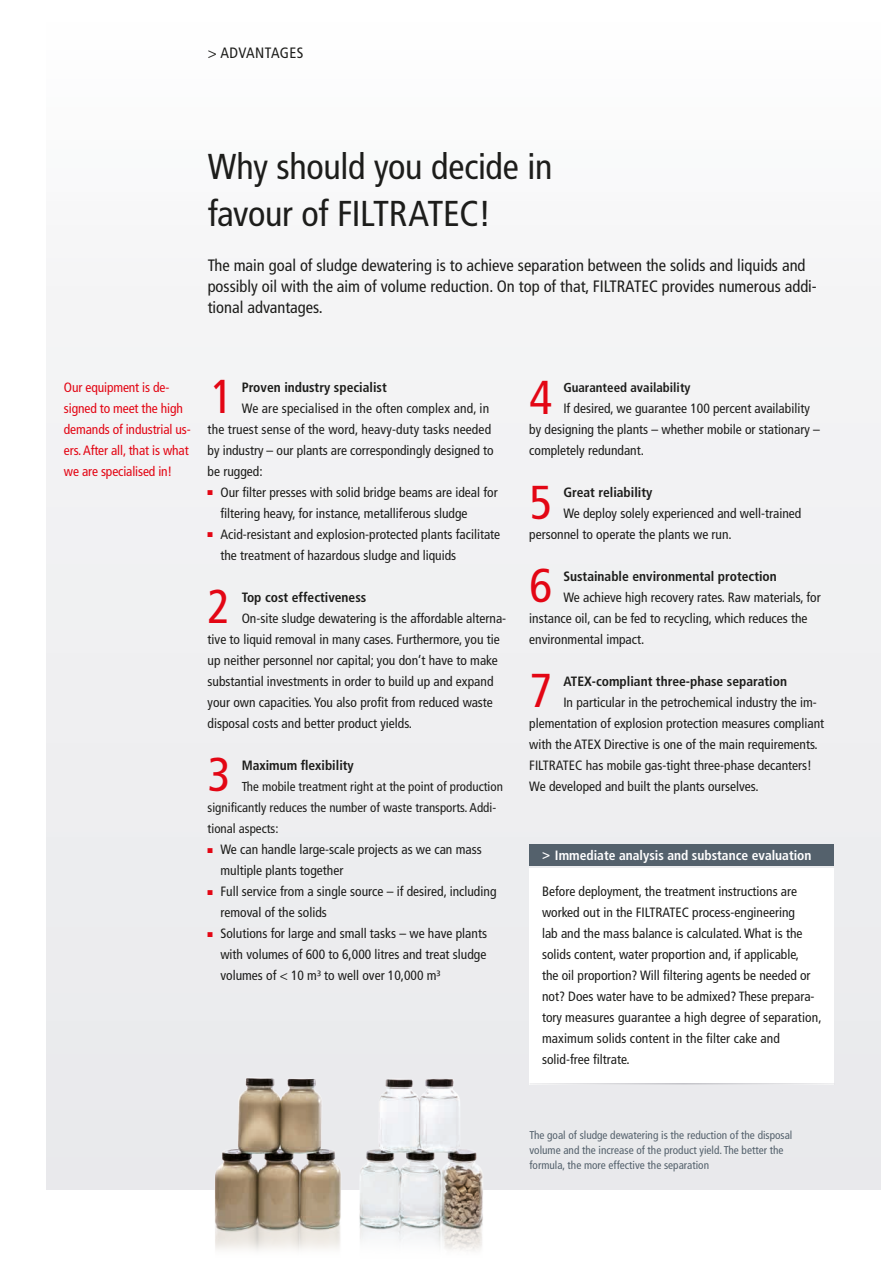
<style>
.page{position:relative;width:881px;height:1263px;background:#fff}
.page>*{position:absolute;margin:0;border:0;box-sizing:border-box;transform-origin:0 0}
.t1{font:condensed 47.55px/83.7px "Frutiger";color:#e30614}
.t2{font:condensed 36px/47.2px "Frutiger";letter-spacing:-.01em;color:#1d1d1b}
.t3{font:condensed 16.5px/21px "Frutiger";color:#1d1d1b}
.t4{font:condensed 15px "Frutiger";letter-spacing:.025em;color:#1d1d1b}
.t5{font:condensed 13.5px/21px "Frutiger";color:#1d1d1b}
.t6{font:700 condensed 13.5px "Frutiger";color:#1d1d1b}
.t7{font:condensed 13.5px/21px "Frutiger";letter-spacing:-.01em;color:#e30614}
.t8{font:700 condensed 13.5px "Frutiger";color:#fff}
.t9{font:condensed 12.9px/21px "Frutiger";color:#1d1d1b}
.t10{font:700 condensed 12.9px "Frutiger";color:#1d1d1b}
.t11{font:condensed 11.25px/15px "Frutiger";color:#54616c}
.s1{color:#e30614}
</style>
<div class="page">
<div style="left:47px;top:0;width:833px;height:1190px;background:#f1f1f3"></div>
<img style="left:214px;top:1078px;width:269px;height:173px">
<div style="left:529px;top:868px;width:304px;height:216px;background:#fff"></div>
<div style="left:529px;top:844px;width:305px;height:21px;background:#54616c"></div>
<hr style="left:529px;top:1083px;width:305px;height:1px;background:#bdbdc3">
<p class="t4" style="left:207px;top:44px;width:97px">&gt; ADVANTAGES</p>
<h2 class="t2" style="left:207px;top:143px;width:346px">Why should you decide in favour of FILTRATEC!</h2>
<p class="t3" style="left:207px;top:255px;width:610px">The main goal of sludge dewatering is to achieve separation between the solids and liquids and possibly oil with the aim of volume reduction. On top of that, FILTRATEC provides numerous addi&shy;tional advantages.</p>
<p class="t7" style="left:64px;top:377px;width:128px">Our equipment is de&shy;signed to meet the high demands of industrial us&shy;ers. After all, that is what we are specialised in!</p>
<h1 class="t1" style="left:211px;top:355px;width:24px">1</h1>
<p class="t6" style="left:241px;top:380px;width:146px">Proven industry specialist</p>
<p class="t5" style="left:207px;top:398px;width:287px;text-indent:34px">We are specialised in the often complex and, in the truest sense of the word, heavy-duty tasks needed by industry – our plants are correspondingly designed to be rugged:</p>
<p class="t5" style="left:220px;top:482px;width:279px;text-indent:-13px"><span class="s1">■</span> Our filter presses with solid bridge beams are ideal for filtering heavy, for instance, metalliferous sludge</p>
<p class="t5" style="left:220px;top:524px;width:281px;text-indent:-13px"><span class="s1">■</span> Acid-resistant and explosion-protected plants facilitate the treatment of hazardous sludge and liquids</p>
<p class="t6" style="left:241px;top:590px;width:126px">Top cost effectiveness</p>
<p class="t5" style="left:207px;top:608px;width:300px;text-indent:34px">On-site sludge dewatering is the affordable alterna&shy;tive to liquid removal in many cases. Furthermore, you tie up neither personnel nor capital; you don’t have to make substantial investments in order to build up and expand your own capacities. You also profit from reduced waste disposal costs and better product yields.</p>
<p class="t6" style="left:241px;top:758px;width:114px">Maximum flexibility</p>
<p class="t9" style="left:207px;top:776px;width:297px;text-indent:34px">The mobile treatment right at the point of production significantly reduces the number of waste transports. Addi&shy;tional aspects:</p>
<p class="t5" style="left:220px;top:839px;width:263px;text-indent:-13px"><span class="s1">■</span> We can handle large-scale projects as we can mass multiple plants together</p>
<p class="t5" style="left:220px;top:881px;width:277px;text-indent:-13px"><span class="s1">■</span> Full service from a single source – if desired, including removal of the solids</p>
<p class="t5" style="left:220px;top:923px;width:268px;text-align:justify;text-indent:-13px"><span class="s1">■</span> Solutions for large and small tasks – we have plants with volumes of 600 to 6,000 litres and treat sludge volumes of &lt; 10 m³ to well over 10,000 m³</p>
<h1 class="t1" style="left:207px;top:565px;width:24px">2</h1>
<h1 class="t1" style="left:207px;top:733px;width:24px">3</h1>
<h1 class="t1" style="left:529px;top:356px;width:24px">4</h1>
<p class="t10" style="left:563px;top:380px;width:129px">Guaranteed availability</p>
<p class="t5" style="left:529px;top:398px;width:292px;text-indent:34px">If desired, we guarantee 100 percent availability by designing the plants – whether mobile or stationary – completely redundant.</p>
<p class="t6" style="left:563px;top:485px;width:91px">Great reliability</p>
<p class="t5" style="left:529px;top:503px;width:273px;text-indent:34px">We deploy solely experienced and well-trained personnel to operate the plants we run.</p>
<p class="t6" style="left:563px;top:569px;width:215px">Sustainable environmental protection</p>
<p class="t5" style="left:529px;top:587px;width:293px;text-indent:34px">We achieve high recovery rates. Raw materials, for instance oil, can be fed to recycling, which reduces the environmental impact.</p>
<p class="t6" style="left:563px;top:674px;width:225px">ATEX-compliant three-phase separation</p>
<p class="t5" style="left:529px;top:692px;width:296px;text-indent:34px">In particular in the petrochemical industry the im&shy;plementation of explosion protection measures compliant with the ATEX Directive is one of the main requirements.<br>FILTRATEC has mobile gas-tight three-phase decanters!<br>We developed and built the plants ourselves.</p>
<h1 class="t1" style="left:529px;top:461px;width:24px">5<br>6</h1>
<h1 class="t1" style="left:529px;top:649px;width:24px">7</h1>
<p class="t8" style="left:542px;top:847px;width:271px">&gt; Immediate analysis and substance evaluation</p>
<p class="t5" style="left:542px;top:881px;width:281px">Before deployment, the treatment instructions are worked out in the FILTRATEC process-engineering<br>lab and the mass balance is calculated. What is the solids content, water proportion and, if applicable,<br>the oil proportion? Will filtering agents be needed or not? Does water have to be admixed? These prepara&shy;tory measures guarantee a high degree of separation, maximum solids content in the filter cake and solid-free filtrate.</p>
<p class="t11" style="left:529px;top:1128px;width:264px">The goal of sludge dewatering is the reduction of the disposal volume and the increase of the product yield. The better the formula, the more effective the separation</p>
</div>
